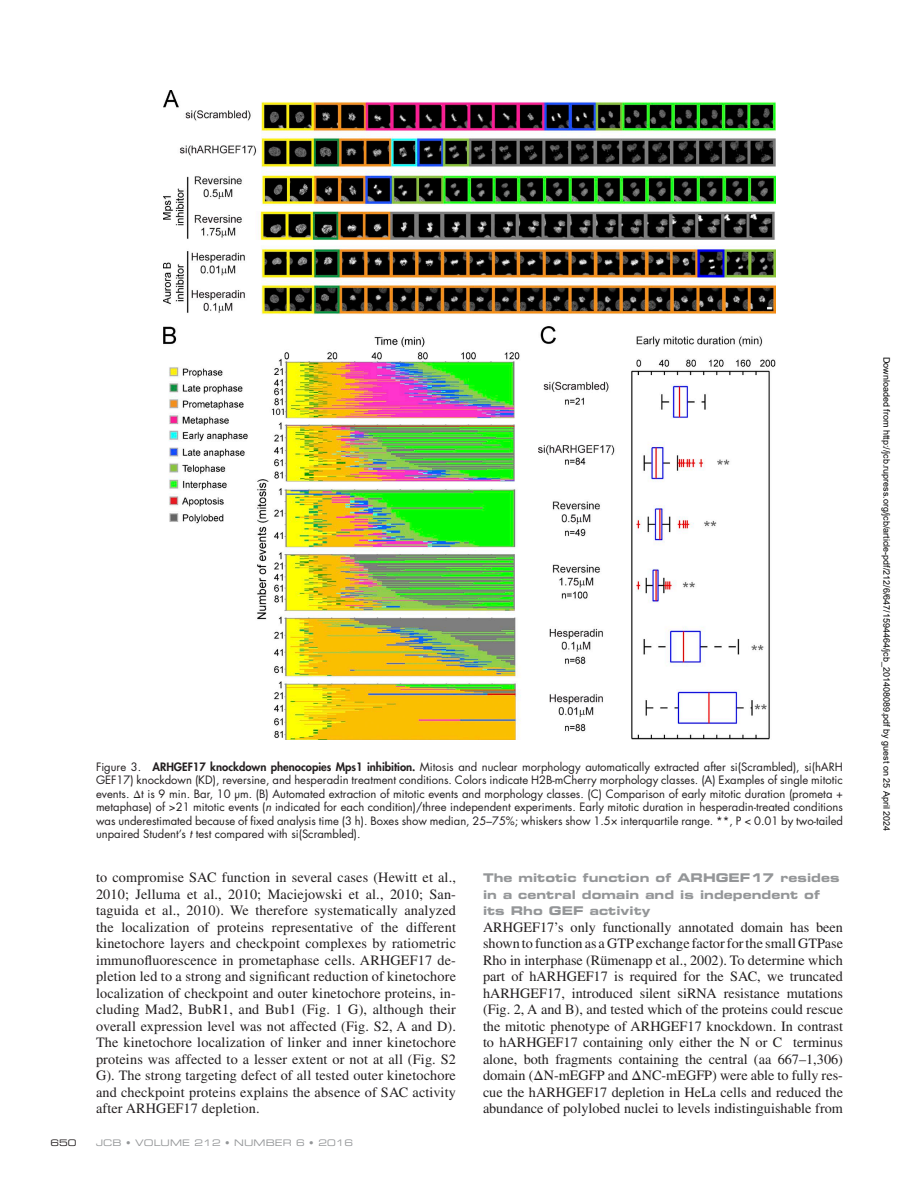
<style>
.page{position:relative;width:918px;height:1188px;background:#fff}
.page>*{position:absolute;margin:0;border:0;box-sizing:border-box;transform-origin:0 0}
.t1{font:14.25px/16.5px "Times LT Std";color:#231f20;text-align:justify}
.t2{font:12px/16.5px "Eurostile LT Std Bold Ex 2";letter-spacing:.005em;color:#949698}
.t3{font:11.25px/13.5px "Futura Std";color:#231f20;text-align:justify}
.t4{font:9px "Arial";color:#000}
.t5{font:9px "Eurostile LT Std Ex 2";letter-spacing:.01em;color:#949698}
.t6{font:9px "Eurostile LT Std Ex 2";color:#231f20}
.s1{font-weight:800}
.s2{font-family:"STIX General"}
.s3{font-style:italic}
</style>
<div class="page">
<img style="left:164px;top:90px;width:611px;height:649px">
<p class="t3" style="left:96px;top:760px;width:749px">Figure 3. <span class="s1">ARHGEF17 knockdown phenocopies Mps1 inhibition.</span> Mitosis and nuclear morphology automatically extracted after si(Scrambled), si(hARH GEF17) knockdown (KD), reversine, and hesperadin treatment conditions. Colors indicate H2B-mCherry morphology classes. (A) Examples of single mitotic events. <span class="s2">Δ</span>t is 9 min. Bar, 10 µm. (B) Automated extraction of mitotic events and morphology classes. (C) Comparison of early mitotic duration (prometa + metaphase) of &gt;21 mitotic events (<span class="s3">n</span> indicated for each condition)/three independent experiments. Early mitotic duration in hesperadin-treated conditions was underestimated because of fixed analysis time (3 h). Boxes show median, 25–75%; whiskers show 1.5× interquartile range. **, P &lt; 0.01 by two-tailed unpaired Student’s <span class="s3">t</span> test compared with si(Scrambled).</p>
<p class="t1" style="left:96px;top:869px;width:362px">to compromise SAC function in several cases (Hewitt et al., 2010; Jelluma et al., 2010; Maciejowski et al., 2010; San&shy;taguida et al., 2010). We therefore systematically analyzed the localization of proteins representative of the different kinetochore layers and checkpoint complexes by ratiometric immunofluorescence in prometaphase cells. ARHGEF17 de&shy;pletion led to a strong and significant reduction of kinetochore localization of checkpoint and outer kinetochore proteins, in&shy;cluding Mad2, BubR1, and Bub1 (Fig. 1 G), although their overall expression level was not affected (Fig. S2, A and D).<br>The kinetochore localization of linker and inner kinetochore proteins was affected to a lesser extent or not at all (Fig. S2<br>G). The strong targeting defect of all tested outer kinetochore and checkpoint proteins explains the absence of SAC activity after ARHGEF17 depletion.</p>
<p class="t2" style="left:483px;top:869px;width:358px">The mitotic function of ARHGEF17 resides in a central domain and is independent of its Rho GEF activity</p>
<p class="t1" style="left:483px;top:918px;width:362px">ARHGEF17’s only functionally annotated domain has been shown to function as a GTP exchange factor for the small GTPase Rho in interphase (Rümenapp et al., 2002). To determine which part of hARHGEF17 is required for the SAC, we truncated hARHGEF17, introduced silent siRNA resistance mutations (Fig. 2, A and B), and tested which of the proteins could rescue the mitotic phenotype of ARHGEF17 knockdown. In contrast to hARHGEF17 containing only either the N or C terminus alone, both fragments containing the central (aa 667–1,306) domain (<span class="s2">Δ</span>N-mEGFP and <span class="s2">Δ</span>NC-mEGFP) were able to fully res&shy;cue the hARHGEF17 depletion in HeLa cells and reduced the abundance of polylobed nuclei to levels indistinguishable from</p>
<p class="t6" style="left:50px;top:1136px;width:28px">650</p>
<p class="t5" style="left:96px;top:1136px;width:259px">JCB • VOLUME 212 • NUMBER 6 • 2016</p>
<p class="t4" style="left:890px;top:357px;width:476px;rotate:90deg">Downloaded from http://jcb.rupress.org/jcb/article-pdf/212/6/647/1594464/jcb_201408089.pdf by guest on 25 April 2024</p>
</div>
